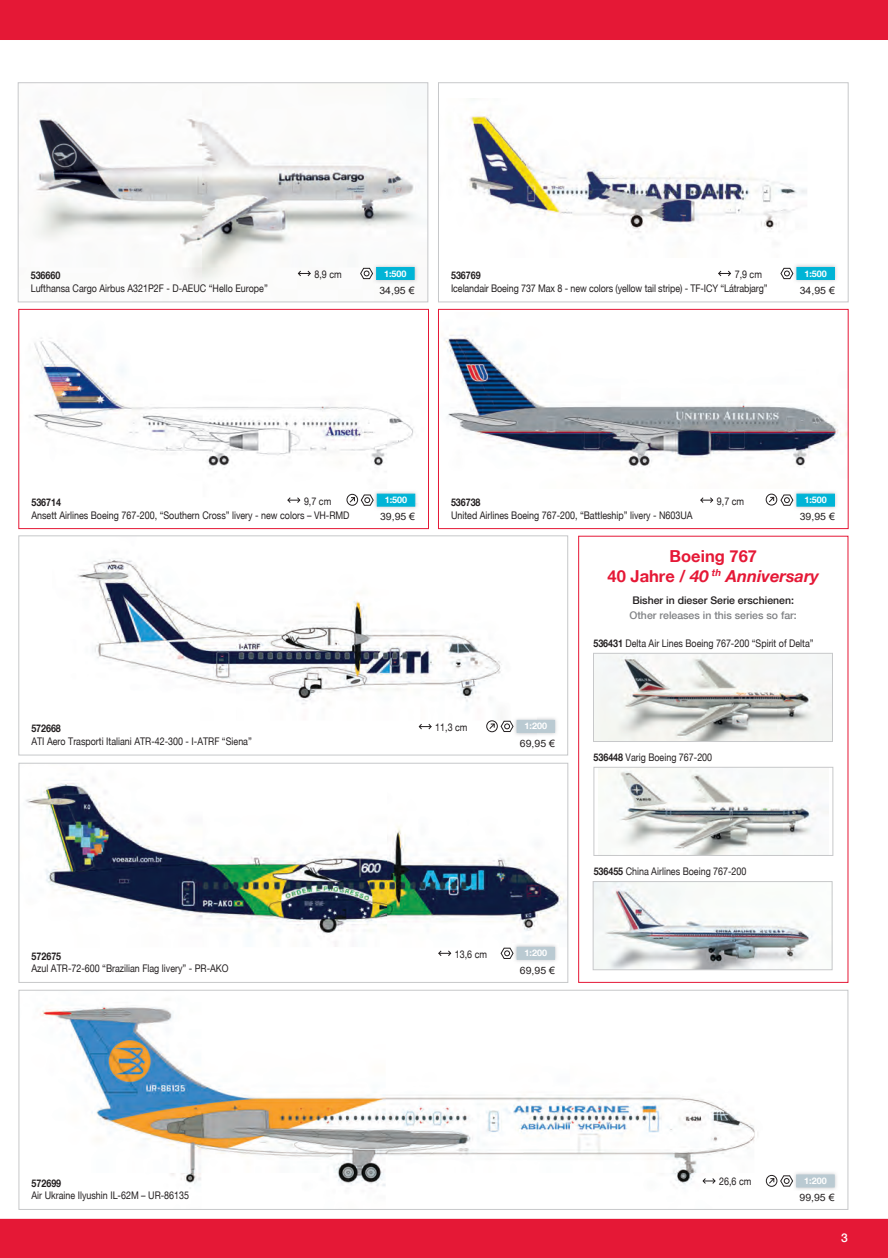
<style>
.page{position:relative;width:888px;height:1258px;background:#fff}
.page>*{position:absolute;margin:0;border:0;box-sizing:border-box;transform-origin:0 0}
.t1{font:700 16.5px/19.8px "Helvetica Neue";color:#e51836;text-align:center}
.t2{font:500 12px "Helvetica Neue";color:#fff}
.t3{font:10.5px "Helvetica Neue";color:#231f20;scale:.85 1}
.t4{font:700 10.5px "Helvetica Neue";color:#231f20;scale:.85 1}
.t5{font:500 10.5px "Helvetica Neue";color:#808285}
.t6{font:500 10.5px "Helvetica Neue";color:#231f20}
.t7{font:10.05px "Arial";color:#231f20;scale:1.04 1}
.t8{font:700 9px "Helvetica Neue";color:#fff}
.s1{font-style:italic}
.s2{font-weight:700}
</style>
<div class="page">
<div style="left:578px;top:536px;width:270px;height:446px;border:1px solid #e51836"></div>
<img style="left:77px;top:558px;width:425px;height:175px">
<div style="left:19px;top:536px;width:549px;height:219px;border:1px solid #c7c8ca"></div>
<svg style="left:418px;top:723px;width:14px;height:7px"></svg>
<img style="left:40px;top:1003px;width:732px;height:183px">
<div style="left:19px;top:990px;width:829px;height:219px;border:1px solid #c7c8ca"></div>
<svg style="left:702px;top:1177px;width:14px;height:7px"></svg>
<img style="left:793px;top:1172px;width:44px;height:18px">
<div style="left:796px;top:1174px;width:38px;height:13px;background:#bacad2;border:1px solid #bacad2"></div>
<img style="left:468px;top:112px;width:339px;height:127px">
<div style="left:438px;top:83px;width:410px;height:219px;border:1px solid #c7c8ca"></div>
<svg style="left:718px;top:270px;width:13px;height:7px"></svg>
<img style="left:794px;top:264px;width:43px;height:18px">
<div style="left:796px;top:267px;width:39px;height:13px;background:#00b4d6"></div>
<svg style="left:780px;top:267px;width:14px;height:12px"></svg>
<img style="left:33px;top:338px;width:381px;height:164px">
<div style="left:19px;top:309px;width:410px;height:220px;border:1px solid #e51836"></div>
<svg style="left:287px;top:497px;width:14px;height:6px"></svg>
<img style="left:373px;top:490px;width:45px;height:19px">
<div style="left:377px;top:494px;width:38px;height:12px;background:#00b4d6;border:1px solid #00b4d6"></div>
<img style="left:444px;top:329px;width:402px;height:139px">
<div style="left:438px;top:309px;width:410px;height:220px;border:1px solid #e51836"></div>
<svg style="left:700px;top:497px;width:14px;height:6px"></svg>
<img style="left:794px;top:491px;width:43px;height:18px">
<div style="left:796px;top:494px;width:39px;height:12px;background:#00b4d6"></div>
<div style="left:766px;top:494px;width:11px;height:11px;border:1px solid #231f20;border-radius:50%"></div>
<svg style="left:768px;top:494px;width:26px;height:12px"></svg>
<div style="left:766px;top:1175px;width:11px;height:12px;border:1px solid #231f20;border-radius:50%"></div>
<svg style="left:768px;top:1175px;width:25px;height:12px"></svg>
<img style="left:25px;top:779px;width:541px;height:168px">
<div style="left:19px;top:763px;width:549px;height:219px;border:1px solid #c7c8ca"></div>
<svg style="left:438px;top:950px;width:14px;height:6px"></svg>
<img style="left:513px;top:943px;width:46px;height:19px">
<div style="left:517px;top:947px;width:38px;height:13px;background:#bacad2"></div>
<svg style="left:500px;top:947px;width:14px;height:12px"></svg>
<img style="left:35px;top:114px;width:382px;height:169px">
<div style="left:18px;top:83px;width:410px;height:219px;border:1px solid #c7c8ca"></div>
<svg style="left:297px;top:270px;width:14px;height:7px"></svg>
<img style="left:372px;top:263px;width:46px;height:20px">
<div style="left:376px;top:267px;width:38px;height:13px;background:#00b4d6"></div>
<svg style="left:360px;top:267px;width:13px;height:12px"></svg>
<div style="left:347px;top:494px;width:11px;height:12px;border:1px solid #231f20;border-radius:50%"></div>
<svg style="left:349px;top:494px;width:25px;height:12px"></svg>
<img style="left:514px;top:718px;width:43px;height:17px">
<div style="left:517px;top:720px;width:38px;height:13px;background:#bacad2"></div>
<div style="left:486px;top:720px;width:12px;height:12px;border:1px solid #231f20;border-radius:50%"></div>
<svg style="left:489px;top:720px;width:25px;height:12px"></svg>
<img style="left:595px;top:655px;width:236px;height:85px">
<div style="left:593px;top:653px;width:240px;height:89px;border:1px solid #c7c8ca"></div>
<img style="left:598px;top:769px;width:230px;height:85px">
<div style="left:594px;top:767px;width:239px;height:89px;border:1px solid #c7c8ca"></div>
<img style="left:595px;top:883px;width:219px;height:85px">
<div style="left:593px;top:881px;width:239px;height:89px;border:1px solid #c7c8ca"></div>
<div style="left:0;top:0;width:888px;height:40px;background:#e51836"></div>
<div style="left:0;top:1219px;width:888px;height:39px;background:#e51836"></div>
<p class="t3" style="left:314px;top:269px;width:34px">8,9 cm</p>
<p class="t8" style="left:384px;top:269px;width:24px">1:500</p>
<p class="t4" style="left:31px;top:271px;width:37px">536660</p>
<p class="t3" style="left:31px;top:283px;width:280px">Lufthansa Cargo Airbus A321P2F - D-AEUC “Hello Europe”</p>
<p class="t7" style="left:379px;top:285px;width:35px">34,95 €</p>
<p class="t3" style="left:735px;top:269px;width:34px">7,9 cm</p>
<p class="t8" style="left:804px;top:269px;width:24px">1:500</p>
<p class="t4" style="left:451px;top:271px;width:37px">536769</p>
<p class="t3" style="left:451px;top:283px;width:374px">Icelandair Boeing 737 Max 8 - new colors (yellow tail stripe) - TF-ICY “Látrabjarg”</p>
<p class="t7" style="left:800px;top:285px;width:35px">34,95 €</p>
<p class="t3" style="left:304px;top:496px;width:34px">9,7 cm</p>
<p class="t8" style="left:385px;top:496px;width:24px">1:500</p>
<p class="t4" style="left:451px;top:497px;width:36px">536738</p>
<p class="t3" style="left:451px;top:510px;width:286px">United Airlines Boeing 767-200, “Battleship” livery - N603UA</p>
<p class="t7" style="left:800px;top:511px;width:35px">39,95 €</p>
<p class="t3" style="left:717px;top:496px;width:34px">9,7 cm</p>
<p class="t8" style="left:804px;top:496px;width:24px">1:500</p>
<p class="t4" style="left:31px;top:497px;width:37px">536714</p>
<p class="t3" style="left:31px;top:510px;width:376px">Ansett Airlines Boeing 767-200, “Southern Cross” livery - new colors – VH-RMD</p>
<p class="t7" style="left:380px;top:511px;width:35px">39,95 €</p>
<h1 class="t1" style="left:608px;top:547px;width:213px">Boeing 767<br>40 Jahre / <span class="s1">40</span> <sup>th</sup> <span class="s1">Anniversary</span></h1>
<p class="t6" style="left:632px;top:595px;width:163px">Bisher in dieser Serie erschienen:</p>
<p class="t5" style="left:629px;top:610px;width:169px">Other releases in this series so far:</p>
<p class="t8" style="left:525px;top:722px;width:24px">1:200</p>
<p class="t3" style="left:435px;top:722px;width:39px">11,3 cm</p>
<p class="t4" style="left:31px;top:724px;width:36px">572668</p>
<p class="t3" style="left:31px;top:736px;width:261px">ATI Aero Trasporti Italiani ATR-42-300 - I-ATRF “Siena”</p>
<p class="t7" style="left:520px;top:738px;width:35px">69,95 €</p>
<p class="t3" style="left:593px;top:638px;width:260px"><span class="s2">536431</span> Delta Air Lines Boeing 767-200 “Spirit of Delta”</p>
<p class="t3" style="left:594px;top:752px;width:141px"><span class="s2">536448</span> Varig Boeing 767-200</p>
<p class="t3" style="left:455px;top:949px;width:39px">13,6 cm</p>
<p class="t8" style="left:525px;top:949px;width:24px">1:200</p>
<p class="t4" style="left:32px;top:951px;width:37px">572675</p>
<p class="t3" style="left:32px;top:964px;width:233px">Azul ATR-72-600 “Brazilian Flag livery” - PR-AKO</p>
<p class="t7" style="left:520px;top:964px;width:35px">69,95 €</p>
<p class="t3" style="left:594px;top:866px;width:181px"><span class="s2">536455</span> China Airlines Boeing 767-200</p>
<p class="t3" style="left:719px;top:1176px;width:39px">26,6 cm</p>
<p class="t8" style="left:804px;top:1176px;width:24px">1:200</p>
<p class="t4" style="left:32px;top:1178px;width:37px">572699</p>
<p class="t3" style="left:32px;top:1190px;width:187px">Air Ukraine Ilyushin IL-62M – UR-86135</p>
<p class="t7" style="left:799px;top:1192px;width:35px">99,95 €</p>
<p class="t2" style="left:841px;top:1232px;width:8px">3</p>
</div>
